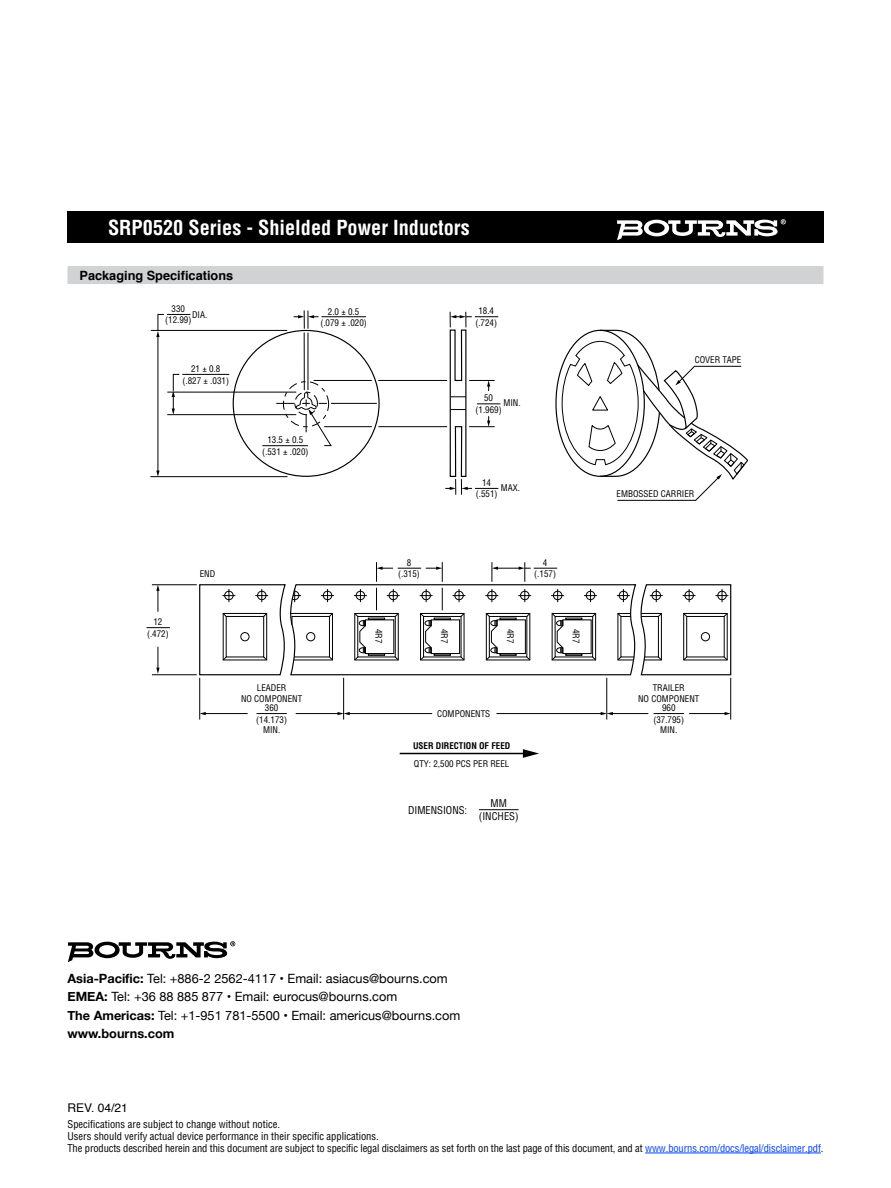
<style>
.page{position:relative;width:891px;height:1188px;background:#fff}
.page>*{position:absolute;margin:0;border:0;box-sizing:border-box;transform-origin:0 0}
.t1{font:700 condensed 20.25px "Helvetica";color:#fff}
.t2{font:12.75px/18.3px "Helvetica Neue";color:#000}
.t3{font:700 12.75px "Helvetica";color:#000}
.t4{font:12px "Helvetica";color:#000}
.t5{font:condensed 10.5px/12px "Helvetica";letter-spacing:-.01em;color:#000}
.t6{font:condensed 9px/11.2px "Helvetica";color:#000;text-align:center}
.t7{font:700 condensed 9px "Helvetica";color:#000}
.s1{font-weight:700}
.s2{color:#0042f4}
</style>
<div class="page">
<hr style="left:645px;top:1153px;width:176px;height:1px;background:#0042f4">
<div style="left:68px;top:211px;width:756px;height:32px;background:#000"></div>
<svg style="left:617px;top:219px;width:169px;height:21px"></svg>
<div style="left:68px;top:266px;width:756px;height:18px;background:#d1d2d4"></div>
<hr style="left:151px;top:330px;width:136px;height:1px;background:#000">
<hr style="left:150px;top:476px;width:137px;height:1px;background:#000">
<svg style="left:147px;top:627px;width:23px;height:1px"></svg>
<hr style="left:158px;top:336px;width:1px;height:136px;background:#000">
<svg style="left:156px;top:471px;width:4px;height:6px"></svg>
<svg style="left:156px;top:314px;width:34px;height:23px"></svg>
<hr style="left:321px;top:316px;width:45px;height:1px;background:#000">
<hr style="left:205px;top:713px;width:43px;height:1px;background:#000">
<svg style="left:200px;top:712px;width:6px;height:3px"></svg>
<hr style="left:612px;top:713px;width:36px;height:1px;background:#000">
<hr style="left:689px;top:713px;width:37px;height:1px;background:#000">
<svg style="left:725px;top:712px;width:5px;height:3px"></svg>
<hr style="left:349px;top:713px;width:83px;height:1px;background:#000">
<hr style="left:296px;top:713px;width:43px;height:1px;background:#000">
<svg style="left:338px;top:712px;width:12px;height:3px"></svg>
<hr style="left:496px;top:713px;width:106px;height:1px;background:#000">
<svg style="left:601px;top:712px;width:12px;height:3px"></svg>
<svg style="left:156px;top:586px;width:4px;height:26px"></svg>
<svg style="left:156px;top:647px;width:4px;height:27px"></svg>
<svg style="left:445px;top:312px;width:55px;height:182px"></svg>
<hr style="left:331px;top:403px;width:46px;height:1px;background:#000">
<svg style="left:561px;top:329px;width:188px;height:172px"></svg>
<svg style="left:199px;top:562px;width:533px;height:114px"></svg>
<hr style="left:152px;top:585px;width:45px;height:1px;background:#000">
<hr style="left:152px;top:675px;width:45px;height:1px;background:#000">
<hr style="left:400px;top:753px;width:126px;height:1px;background:#000">
<svg style="left:523px;top:749px;width:16px;height:9px"></svg>
<hr style="left:199px;top:678px;width:1px;height:42px;background:#000">
<hr style="left:343px;top:678px;width:1px;height:42px;background:#000">
<hr style="left:607px;top:678px;width:1px;height:42px;background:#000">
<hr style="left:730px;top:678px;width:1px;height:42px;background:#000">
<hr style="left:257px;top:713px;width:30px;height:1px;background:#000">
<hr style="left:654px;top:713px;width:30px;height:1px;background:#000">
<hr style="left:167px;top:392px;width:129px;height:1px;background:#000">
<hr style="left:378px;top:380px;width:69px;height:1px;background:#000">
<hr style="left:314px;top:380px;width:58px;height:1px;background:#000">
<hr style="left:324px;top:426px;width:48px;height:1px;background:#000">
<hr style="left:378px;top:426px;width:69px;height:1px;background:#000">
<hr style="left:167px;top:414px;width:129px;height:1px;background:#000">
<svg style="left:172px;top:374px;width:8px;height:41px"></svg>
<hr style="left:182px;top:374px;width:47px;height:1px;background:#000">
<svg style="left:276px;top:310px;width:56px;height:136px"></svg>
<hr style="left:262px;top:445px;width:46px;height:1px;background:#000">
<hr style="left:479px;top:809px;width:40px;height:1px;background:#000">
<svg style="left:68px;top:941px;width:167px;height:21px"></svg>
<h1 class="t1" style="left:108px;top:216px;width:363px">SRP0520 Series - Shielded Power Inductors</h1>
<p class="t3" style="left:80px;top:270px;width:155px">Packaging Specifications</p>
<p class="t6" style="left:165px;top:304px;width:28px">330 (12.99)</p>
<p class="t6" style="left:192px;top:310px;width:17px">DIA.</p>
<p class="t6" style="left:475px;top:306px;width:23px">18.4 (.724)</p>
<p class="t6" style="left:320px;top:306px;width:48px">2.0 ± 0.5 (.079 ± .020)</p>
<p class="t6" style="left:183px;top:364px;width:48px">21 ± 0.8 (.827 ± .031)</p>
<p class="t6" style="left:262px;top:435px;width:48px">13.5 ± 0.5 (.531 ± .020)</p>
<p class="t6" style="left:147px;top:617px;width:23px">12 (.472)</p>
<p class="t6" style="left:200px;top:569px;width:17px">END</p>
<p class="t6" style="left:241px;top:683px;width:63px;line-height:10.8px">LEADER<br>NO COMPONENT</p>
<p class="t6" style="left:256px;top:703px;width:32px">360 (14.173)</p>
<p class="t6" style="left:263px;top:725px;width:19px">MIN.</p>
<p class="t6" style="left:476px;top:393px;width:28px">50 (1.969)</p>
<p class="t6" style="left:503px;top:398px;width:19px">MIN.</p>
<p class="t6" style="left:398px;top:558px;width:23px">8 (.315)</p>
<p class="t6" style="left:476px;top:478px;width:23px">14 (.551)</p>
<p class="t6" style="left:501px;top:483px;width:21px">MAX.</p>
<p class="t6" style="left:534px;top:558px;width:23px">4 (.157)</p>
<p class="t6" style="left:384px;top:629px;width:16px;rotate:90deg">4R7</p>
<p class="t6" style="left:449px;top:629px;width:16px;rotate:90deg">4R7</p>
<p class="t6" style="left:515px;top:629px;width:16px;rotate:90deg">4R7</p>
<p class="t6" style="left:581px;top:629px;width:16px;rotate:90deg">4R7</p>
<p class="t6" style="left:437px;top:709px;width:55px">COMPONENTS</p>
<p class="t7" style="left:413px;top:740px;width:99px">USER DIRECTION OF FEED</p>
<p class="t6" style="left:414px;top:759px;width:97px">QTY: 2,500 PCS PER REEL</p>
<p class="t5" style="left:408px;top:805px;width:61px">DIMENSIONS:</p>
<p class="t5" style="left:479px;top:798px;width:41px;line-height:12.6px;text-align:center">MM (INCHES)</p>
<p class="t6" style="left:695px;top:355px;width:48px">COVER TAPE</p>
<p class="t6" style="left:617px;top:489px;width:79px">EMBOSSED CARRIER</p>
<p class="t6" style="left:638px;top:683px;width:63px;line-height:10.8px">TRAILER<br>NO COMPONENT</p>
<p class="t6" style="left:660px;top:725px;width:19px">MIN.</p>
<p class="t6" style="left:653px;top:703px;width:32px">960 (37.795)</p>
<p class="t2" style="left:67px;top:970px;width:394px"><span class="s1">Asia-Pacific:</span> Tel: +886-2 2562-4117 • Email: asiacus@bourns.com <span class="s1">EMEA:</span> Tel: +36 88 885 877 • Email: eurocus@bourns.com<br><span class="s1">The Americas:</span> Tel: +1-951 781-5500 • Email: americus@bourns.com <span class="s1">www.bourns.com</span></p>
<p class="t4" style="left:68px;top:1103px;width:62px">REV. 04/21</p>
<p class="t5" style="left:68px;top:1119px;width:757px">Specifications are subject to change without notice.<br>Users should verify actual device performance in their specific applications.<br>The products described herein and this document are subject to specific legal disclaimers as set forth on the last page of this document, and at <span class="s2">www.bourns.com/docs/legal/disclaimer.pdf</span>.</p>
</div>
